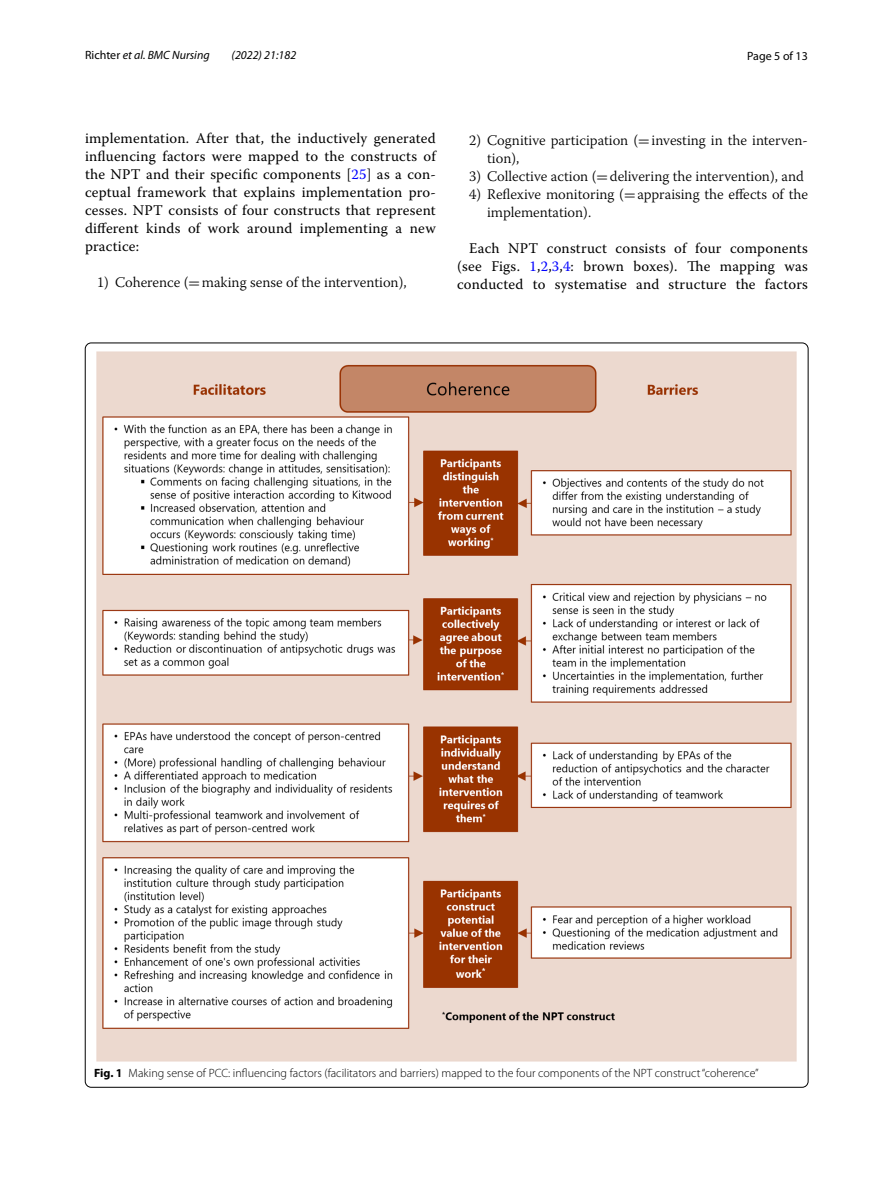
<style>
.page{position:relative;width:893px;height:1187px;background:#fff}
.page>*{position:absolute;margin:0;border:0;box-sizing:border-box;transform-origin:0 0}
.t1{font:14.7px/18px "Warnock Pro";letter-spacing:.015em;color:#000;text-align:justify}
.t2{font:300 14.7px/18px "Warnock Pro";color:#000}
.t3{font:300 12px "Myriad Pro";color:#000}
.t4{font:italic 12px "Myriad Pro";color:#000}
.t5{font:12px "Myriad Pro";color:#000}
.s1{font-style:normal}
.s2{color:#00f}
.s3{font-family:"MTSY";font-weight:400}
.s4{font-weight:700}
</style>
<div class="page">
<img style="left:96px;top:352px;width:701px;height:709px">
<p class="t4" style="left:85px;top:48px;width:126px"><span class="s1">Richter</span> et al. BMC Nursing</p>
<p class="t4" style="left:232px;top:48px;width:66px">(2022) 21:182</p>
<p class="t5" style="left:747px;top:48px;width:62px">Page 5 of 13</p>
<p class="t1" style="left:85px;top:128px;width:352px">implementation. After that, the inductively generated influencing factors were mapped to the constructs of the NPT and their specific components [<span class="s2">25</span>] as a con&shy;ceptual framework that explains implementation pro&shy;cesses. NPT consists of four constructs that represent different kinds of work around implementing a new practice:</p>
<p class="t2" style="left:97px;top:273px;width:311px">1) Coherence (<span class="s3">=</span>making sense of the intervention),</p>
<p class="t2" style="left:487px;top:130px;width:322px;text-indent:-18px">2) Cognitive participation (<span class="s3">=</span>investing in the interven&shy;tion),</p>
<p class="t2" style="left:469px;top:166px;width:336px">3) Collective action (<span class="s3">=</span>delivering the intervention), and</p>
<p class="t2" style="left:487px;top:184px;width:322px;text-indent:-18px">4) Reflexive monitoring (<span class="s3">=</span>appraising the effects of the implementation).</p>
<p class="t1" style="left:457px;top:239px;width:352px;text-indent:12px">Each NPT construct consists of four components (see Figs. <span class="s2">1</span>,<span class="s2">2</span>,<span class="s2">3</span>,<span class="s2">4</span>: brown boxes). The mapping was conducted to systematise and structure the factors</p>
<p class="t3" style="left:94px;top:1066px;width:666px"><span class="s4">Fig. 1</span> Making sense of PCC: influencing factors (facilitators and barriers) mapped to the four components of the NPT construct “coherence”</p>
</div>
